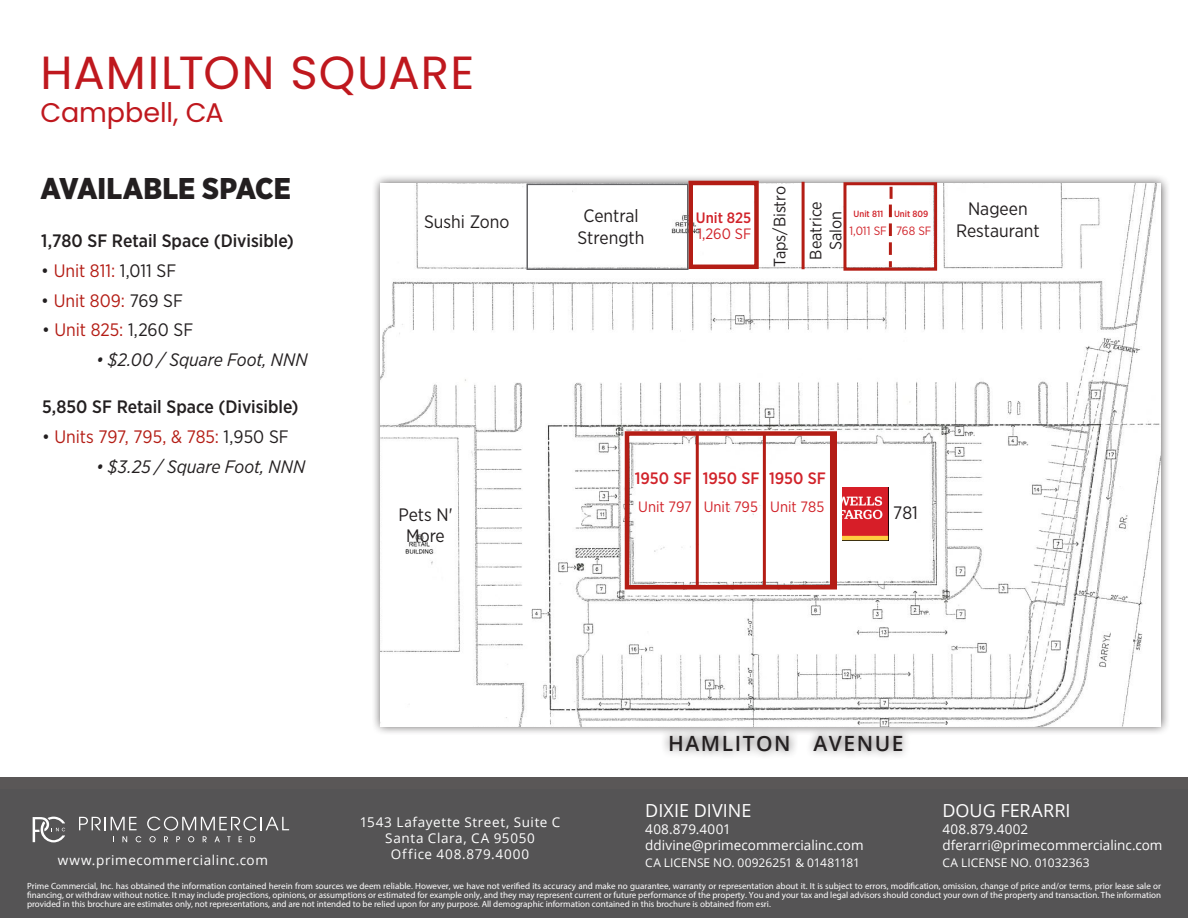
<style>
.page{position:relative;width:1188px;height:918px;background:#fff}
.page>*{position:absolute;margin:0;border:0;box-sizing:border-box;transform-origin:0 0}
.t1{font:46.5px "Poppins";letter-spacing:.02em;color:#bf181e}
.Bullets{font:900 30px "Gotham Narrow";color:#231f20}
.t2{font:27px "Poppins";letter-spacing:-.005em;color:#bf181e}
.t3{font:600 21px "Open Sans";letter-spacing:.075em;color:#231f20}
.Bullets-2{font:18px/21.6px "Gotham Narrow";color:#231f20;text-align:center}
.Bullets-3{font:500 18px "Gotham Narrow";color:#231f20}
.Bullets-4{font:italic 18px "Gotham Narrow";color:#231f20}
.Bullets-5{font:18px "Gotham Narrow";color:#b41d15}
.t4{font:18px "Open Sans";color:#fff}
.t5{font:16.5px "Gotham Narrow";color:#231f20}
.t6{font:500 16.5px "Gotham Narrow";color:#d1232a}
.t7{font:15px "Gotham Narrow";color:#d1232a}
.t8{font:500 15px "Gotham Narrow";color:#d1232a}
.t9{font:13.5px/16.5px "Open Sans";color:#fff}
.t10{font:13.5px/16.2px "Open Sans";letter-spacing:.05em;color:#fff;text-align:center}
.t11{font:13.5px "Open Sans";letter-spacing:.045em;color:#fff}
.t12{font:12px "Open Sans";letter-spacing:.005em;color:#fff}
.t13{font:12px "Gotham Narrow";color:#d1232a}
.t14{font:9px/9px "Myriad Pro";color:#fff;text-align:justify}
.t15{font:500 9px "Gotham Narrow";color:#d1232a}
.s1{color:#b41d15}
.s2{color:#231f20}
</style>
<div class="page">
<div style="left:0;top:777px;width:1188px;height:141px;background:#5a5757"></div>
<div style="left:0;top:790px;width:1188px;height:128px;background:#555455"></div>
<svg style="left:79px;top:817px;width:58px;height:13px"></svg>
<svg style="left:122px;top:836px;width:5px;height:6px"></svg>
<svg style="left:136px;top:836px;width:5px;height:6px"></svg>
<svg style="left:147px;top:817px;width:142px;height:25px"></svg>
<svg style="left:33px;top:817px;width:32px;height:25px"></svg>
<div style="left:371px;top:173px;width:799px;height:587px;background:#231f20;opacity:.75"></div>
<img style="left:381px;top:183px;width:780px;height:543px">
<div style="left:688px;top:181px;width:71px;height:88px;border:4px solid #b41d15"></div>
<img style="left:842px;top:487px;width:46px;height:54px">
<svg style="left:890px;top:187px;width:3px;height:12px"></svg>
<svg style="left:889px;top:205px;width:3px;height:12px"></svg>
<svg style="left:889px;top:223px;width:3px;height:13px"></svg>
<svg style="left:889px;top:242px;width:3px;height:13px"></svg>
<svg style="left:889px;top:261px;width:3px;height:6px"></svg>
<div style="left:625px;top:431px;width:212px;height:159px;border:4px solid #b41d15"></div>
<hr style="left:802px;top:182px;width:3px;height:87px;background:#b41d15">
<hr style="left:763px;top:435px;width:3px;height:151px;background:#b41d15">
<hr style="left:830px;top:435px;width:3px;height:151px;background:#b41d15">
<hr style="left:696px;top:433px;width:3px;height:155px;background:#b41d15">
<div style="left:766px;top:500px;width:63px;height:34px;background:#fff"></div>
<div style="left:950px;top:201px;width:96px;height:57px;background:#fff"></div>
<div style="left:843px;top:182px;width:94px;height:89px;border:3px solid #b41d15"></div>
<div style="left:526px;top:184px;width:162px;height:86px;border:2px solid #636366"></div>
<p class="t1" style="left:40px;top:46px;width:435px">HAMILTON SQUARE</p>
<p class="t2" style="left:40px;top:97px;width:185px">Campbell, CA</p>
<p class="Bullets" style="left:40px;top:169px;width:252px">AVAILABLE SPACE</p>
<p class="Bullets-3" style="left:41px;top:229px;width:254px">1,780 SF Retail Space (Divisible)</p>
<p class="Bullets-2" style="left:41px;top:259px;width:137px">• <span class="s1">Unit 811:</span> 1,011 SF</p>
<p class="Bullets-5" style="left:41px;top:289px;width:143px"><span class="s2">•</span> Unit 809: <span class="s2">769 SF</span></p>
<p class="Bullets-2" style="left:424px;top:211px;width:87px">Sushi Zono</p>
<p class="Bullets-2" style="left:578px;top:205px;width:69px">Central<br>Strength</p>
<p class="t5" style="left:770px;top:267px;width:82px;rotate:-90deg">Taps/Bistro</p>
<p class="t5" style="left:806px;top:260px;width:60px;rotate:-90deg">Beatrice</p>
<p class="t5" style="left:825px;top:250px;width:41px;rotate:-90deg">Salon</p>
<p class="t8" style="left:696px;top:208px;width:57px">Unit 825</p>
<p class="t15" style="left:854px;top:208px;width:31px">Unit 811</p>
<p class="t15" style="left:894px;top:208px;width:36px">Unit 809</p>
<p class="t7" style="left:697px;top:224px;width:55px">1,260 SF</p>
<p class="t13" style="left:849px;top:224px;width:39px">1,011 SF</p>
<p class="t13" style="left:896px;top:223px;width:37px">768 SF</p>
<p class="Bullets-2" style="left:42px;top:318px;width:153px">• <span class="s1">Unit 825:</span> 1,260 SF</p>
<p class="Bullets-4" style="left:96px;top:348px;width:213px">• $2.00 / Square Foot, NNN</p>
<p class="Bullets-3" style="left:42px;top:395px;width:258px">5,850 SF Retail Space (Divisible)</p>
<p class="Bullets-5" style="left:42px;top:425px;width:248px"><span class="s2">•</span> Units 797, 795, &amp; 785: <span class="s2">1,950 SF</span></p>
<p class="Bullets-4" style="left:96px;top:455px;width:211px">• $3.25 / Square Foot, NNN</p>
<p class="t6" style="left:635px;top:468px;width:58px">1950 SF</p>
<p class="t6" style="left:703px;top:468px;width:58px">1950 SF</p>
<p class="t7" style="left:638px;top:498px;width:55px">Unit 797</p>
<p class="t7" style="left:704px;top:498px;width:56px">Unit 795</p>
<p class="t7" style="left:770px;top:498px;width:56px">Unit 785</p>
<p class="t6" style="left:769px;top:468px;width:58px">1950 SF</p>
<p class="Bullets-2" style="left:398px;top:503px;width:56px">Pets N'<br>More</p>
<p class="Bullets-2" style="left:893px;top:501px;width:26px">781</p>
<p class="Bullets-2" style="left:956px;top:198px;width:85px">Nageen<br>Restaurant</p>
<p class="t3" style="left:668px;top:728px;width:237px">HAMLITON AVENUE</p>
<h3 class="t4" style="left:943px;top:799px;width:130px">DOUG FERARRI</h3>
<h3 class="t9" style="left:943px;top:820px;width:222px">408.879.4002 dferarri@primecommercialinc.com</h3>
<h3 class="t12" style="left:943px;top:854px;width:149px">CA LICENSE NO. 01032363</h3>
<h3 class="t4" style="left:645px;top:799px;width:108px">DIXIE DIVINE</h3>
<h3 class="t9" style="left:645px;top:820px;width:220px">408.879.4001 ddivine@primecommercialinc.com</h3>
<h3 class="t10" style="left:360px;top:814px;width:202px">1543 Lafayette Street, Suite C<br>Santa Clara, CA 95050<br>Office 408.879.4000</h3>
<p class="t14" style="left:27px;top:881px;width:1136px">Prime Commercial, Inc. has obtained the information contained herein from sources we deem reliable. However, we have not verified its accuracy and make no guarantee, warranty or representation about it. It is subject to errors, modification, omission, change of price and/or terms, prior lease sale or financing, or withdraw without notice. It may include projections, opinions, or assumptions or estimated for example only, and they may represent current or future performance of the property. You and your tax and legal advisors should conduct your own of the property and transaction. The information provided in this brochure are estimates only, not representations, and are not intended to be relied upon for any purpose. All demographic information contained in this brochure is obtained from esri.</p>
<h3 class="t11" style="left:58px;top:851px;width:212px">www.primecommercialinc.com</h3>
<h3 class="t12" style="left:645px;top:854px;width:216px">CA LICENSE NO. 00926251 &amp; 01481181</h3>
</div>
